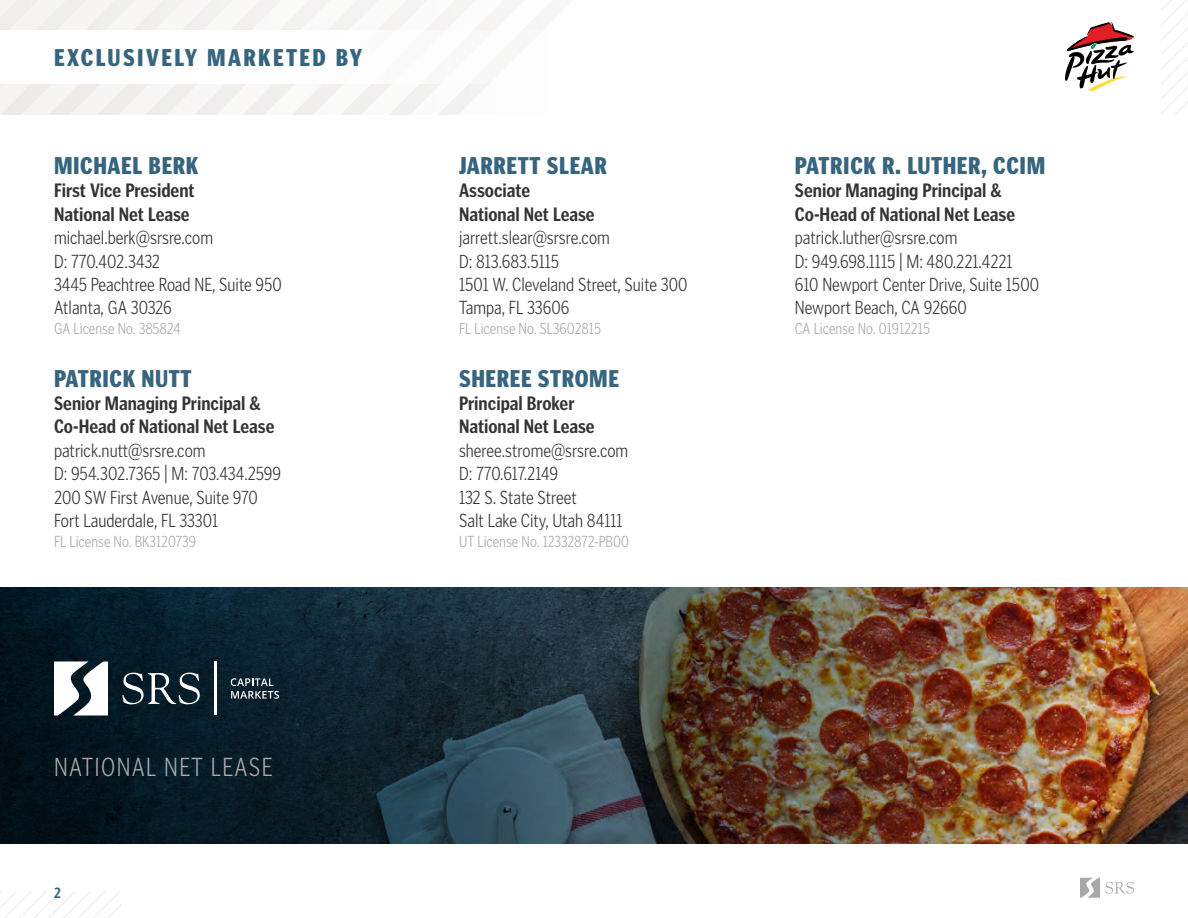
<style>
.page{position:relative;width:1188px;height:918px;background:#fff}
.page>*{position:absolute;margin:0;border:0;box-sizing:border-box;transform-origin:0 0}
.t1{font:300 27px "Poynter Gothic Text Cond";letter-spacing:.05em;color:#aaa9aa}
.t2{font:900 24px "Poynter Gothic Text Cond";letter-spacing:.025em;color:#37657f}
.t3{font:900 24px "Poynter Gothic Text Cond";letter-spacing:.1em;color:#37657f}
.t4{font:300 19.5px/23.4px "Poynter Gothic Text Cond";color:#343433}
.t5{font:700 19.5px/23.4px "Poynter Gothic Text Cond";color:#343433}
.t6{font:300 16.5px "Poynter Gothic Text Cond";color:#aaa9aa}
.t7{font:700 15px "Poynter Gothic Text Cond";color:#37657f}
</style>
<div class="page">
<img style="left:1134px;top:587px;width:54px;height:257px">
<img style="left:0;top:587px;width:1134px;height:257px">
<svg style="left:0;top:891px;width:122px;height:27px"></svg>
<svg style="left:1080px;top:878px;width:54px;height:20px"></svg>
<svg style="left:0;top:0;width:538px;height:115px"></svg>
<svg style="left:1161px;top:0;width:27px;height:115px"></svg>
<div style="left:0;top:30px;width:594px;height:54px;background:#fff"></div>
<svg style="left:122px;top:672px;width:78px;height:32px"></svg>
<svg style="left:54px;top:662px;width:54px;height:54px"></svg>
<svg style="left:231px;top:678px;width:48px;height:21px"></svg>
<hr style="left:214px;top:662px;width:3px;height:54px;background:#fff">
<svg style="left:1065px;top:22px;width:69px;height:69px"></svg>
<p class="t3" style="left:54px;top:44px;width:310px">EXCLUSIVELY MARKETED BY</p>
<p class="t2" style="left:54px;top:152px;width:146px">MICHAEL BERK</p>
<p class="t5" style="left:54px;top:179px;width:142px">First Vice President<br>National Net Lease</p>
<p class="t4" style="left:54px;top:226px;width:229px">michael.berk@srsre.com<br>D: 770.402.3432<br>3445 Peachtree Road NE, Suite 950<br>Atlanta, GA 30326</p>
<p class="t6" style="left:54px;top:320px;width:128px">GA License No. 385824</p>
<p class="t2" style="left:54px;top:365px;width:139px">PATRICK NUTT</p>
<p class="t5" style="left:54px;top:392px;width:222px">Senior Managing Principal &amp;<br>Co-Head of National Net Lease</p>
<p class="t4" style="left:54px;top:438px;width:229px">patrick.nutt@srsre.com<br>D: 954.302.7365 | M: 703.434.2599<br>200 SW First Avenue, Suite 970<br>Fort Lauderdale, FL 33301</p>
<p class="t6" style="left:54px;top:532px;width:144px">FL License No. BK3120739</p>
<h1 class="t1" style="left:54px;top:753px;width:220px">NATIONAL NET LEASE</h1>
<p class="t7" style="left:54px;top:884px;width:8px">2</p>
<p class="t2" style="left:459px;top:152px;width:150px">JARRETT SLEAR</p>
<p class="t5" style="left:459px;top:179px;width:137px">Associate<br>National Net Lease</p>
<p class="t4" style="left:459px;top:226px;width:230px">jarrett.slear@srsre.com<br>D: 813.683.5115<br>1501 W. Cleveland Street, Suite 300<br>Tampa, FL 33606</p>
<p class="t6" style="left:459px;top:320px;width:144px">FL License No. SL3602815</p>
<p class="t2" style="left:459px;top:365px;width:161px">SHEREE STROME</p>
<p class="t5" style="left:459px;top:392px;width:137px">Principal Broker<br>National Net Lease</p>
<p class="t4" style="left:459px;top:438px;width:171px">sheree.strome@srsre.com<br>D: 770.617.2149<br>132 S. State Street<br>Salt Lake City, Utah 84111</p>
<p class="t6" style="left:459px;top:532px;width:171px">UT License No. 12332872-PB00</p>
<p class="t2" style="left:795px;top:152px;width:252px">PATRICK R. LUTHER, CCIM</p>
<p class="t5" style="left:795px;top:179px;width:222px">Senior Managing Principal &amp;<br>Co-Head of National Net Lease</p>
<p class="t4" style="left:795px;top:226px;width:246px">patrick.luther@srsre.com<br>D: 949.698.1115 | M: 480.221.4221<br>610 Newport Center Drive, Suite 1500<br>Newport Beach, CA 92660</p>
<p class="t6" style="left:795px;top:320px;width:137px">CA License No. 01912215</p>
</div>
